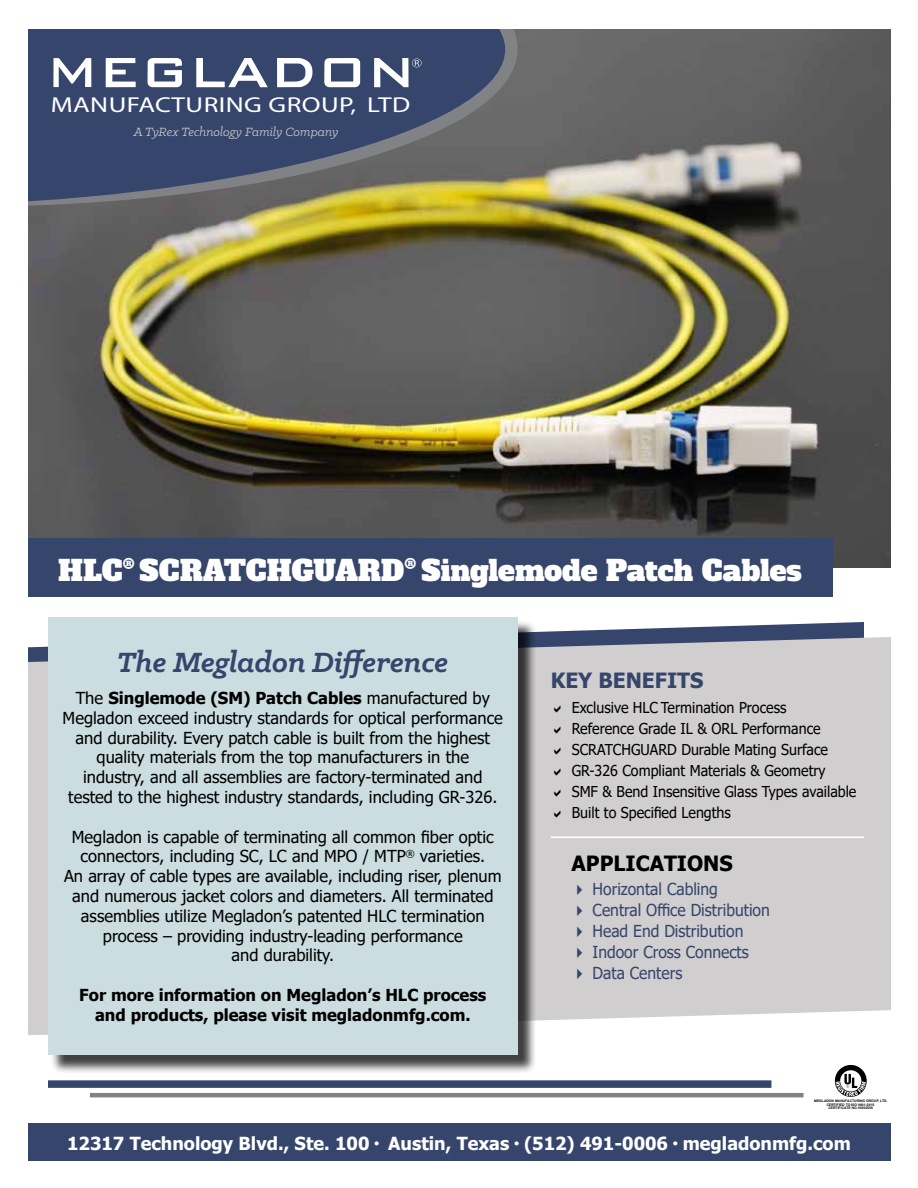
<style>
.page{position:relative;width:918px;height:1188px;background:#fff}
.page>*{position:absolute;margin:0;border:0;box-sizing:border-box;transform-origin:0 0}
.t1{font:italic 700 31.5px "Klinic Slab";color:#35456b}
.t2{font:28.5px "Alfa Slab One";letter-spacing:-.005em;color:#fff}
.t3{font:21.6px "Myriad";letter-spacing:.015em;color:#fff;scale:1.26 1}
.t4{font:700 21px "Tahoma";color:#000}
.t5{font:700 21px "Tahoma";color:#35456b}
.t6{font:700 18px "Tahoma";color:#fff}
.t7{font:16.5px/19.8px "Tahoma";color:#000;text-align:center}
.t8{font:16.5px "Tahoma";color:#35456b;scale:.95 1}
.t9{font:700 16.5px/19.8px "Tahoma";color:#000;text-align:center}
.t10{font:15px/21px "Tahoma";color:#000;scale:.95 1}
.t11{font:italic 13.5px "Klinic Slab";color:#d0cecf}
.t12{font:700 3.45px "Arial";color:#000}
.s1{font-weight:700}
</style>
<div class="page">
<img style="left:28px;top:29px;width:862px;height:539px">
<svg style="left:28px;top:29px;width:480px;height:186px;background:#4e5767"></svg>
<svg style="left:374px;top:58px;width:47px;height:29px"></svg>
<svg style="left:324px;top:58px;width:36px;height:29px"></svg>
<svg style="left:277px;top:58px;width:35px;height:29px"></svg>
<svg style="left:196px;top:58px;width:72px;height:29px"></svg>
<svg style="left:148px;top:58px;width:34px;height:29px"></svg>
<svg style="left:106px;top:58px;width:30px;height:29px"></svg>
<svg style="left:53px;top:58px;width:38px;height:29px"></svg>
<svg style="left:28px;top:617px;width:863px;height:418px;background:#cecccf"></svg>
<div style="left:50px;top:620px;width:486px;height:454px;background:#000;opacity:.75"></div>
<div style="left:48px;top:618px;width:470px;height:437px;background:#cbdde0"></div>
<div style="left:27px;top:538px;width:805px;height:59px;background:#35456b"></div>
<div style="left:28px;top:1123px;width:863px;height:38px;background:#35456b"></div>
<div style="left:48px;top:1080px;width:723px;height:8px;background:#35456b"></div>
<hr style="left:90px;top:1093px;width:714px;height:4px;background:#818286">
<hr style="left:551px;top:836px;width:313px;height:2px;background:#fff">
<svg style="left:835px;top:1065px;width:32px;height:32px"></svg>
<svg style="left:554px;top:705px;width:7px;height:7px"></svg>
<svg style="left:554px;top:726px;width:7px;height:7px"></svg>
<svg style="left:554px;top:747px;width:7px;height:7px"></svg>
<svg style="left:554px;top:768px;width:7px;height:7px"></svg>
<svg style="left:554px;top:789px;width:7px;height:7px"></svg>
<svg style="left:554px;top:810px;width:7px;height:7px"></svg>
<h3 class="t3" style="left:51px;top:94px;width:287px">MANUFACTURING GROUP, LTD</h3>
<p class="t11" style="left:134px;top:124px;width:206px">A TyRex Technology Family Company</p>
<h2 class="t2" style="left:58px;top:551px;width:745px">HLC<sup>®</sup> SCRATCHGUARD<sup>®</sup> Singlemode Patch Cables</h2>
<h1 class="t1" style="left:117px;top:641px;width:333px">The Megladon Difference</h1>
<p class="t7" style="left:63px;top:689px;width:442px">The <span class="s1">Singlemode (SM) Patch Cables</span> manufactured by Megladon exceed industry standards for optical performance and durability. Every patch cable is built from the highest quality materials from the top manufacturers in the<br>industry, and all assemblies are factory-terminated and tested to the highest industry standards, including GR-326.</p>
<p class="t7" style="left:64px;top:828px;width:439px">Megladon is capable of terminating all common fiber optic connectors, including SC, LC and MPO / MTP<sup>®</sup> varieties.<br>An array of cable types are available, including riser, plenum and numerous jacket colors and diameters. All terminated assemblies utilize Megladon’s patented HLC termination process – providing industry-leading performance<br>and durability.</p>
<p class="t9" style="left:79px;top:986px;width:409px">For more information on Megladon’s HLC process and products, please visit megladonmfg.com.</p>
<p class="t5" style="left:551px;top:666px;width:154px">KEY BENEFITS</p>
<p class="t10" style="left:572px;top:697px;width:301px">Exclusive HLC Termination Process<br>Reference Grade IL &amp; ORL Performance SCRATCHGUARD Durable Mating Surface GR-326 Compliant Materials &amp; Geometry<br>SMF &amp; Bend Insensitive Glass Types available Built to Specified Lengths</p>
<p class="t4" style="left:572px;top:848px;width:163px">APPLICATIONS</p>
<p class="t8" style="left:572px;top:878px;width:156px">✔ Horizontal Cabling</p>
<p class="t8" style="left:572px;top:899px;width:210px">✔ Central Office Distribution</p>
<p class="t8" style="left:572px;top:920px;width:182px">✔ Head End Distribution</p>
<p class="t8" style="left:572px;top:941px;width:188px">✔ Indoor Cross Connects</p>
<p class="t8" style="left:572px;top:962px;width:118px">✔ Data Centers</p>
<p class="t12" style="left:814px;top:1098px;width:75px">MEGLADON MANUFACTURING GROUP, LTD.</p>
<p class="t12" style="left:827px;top:1102px;width:49px">CERTIFIED TO ISO 9001:2015</p>
<p class="t12" style="left:828px;top:1106px;width:46px">CERTIFICATE NO.10002556</p>
<p class="t6" style="left:67px;top:1131px;width:785px">12317 Technology Blvd., Ste. 100 ● Austin, Texas ● (512) 491-0006 ● megladonmfg.com</p>
</div>
